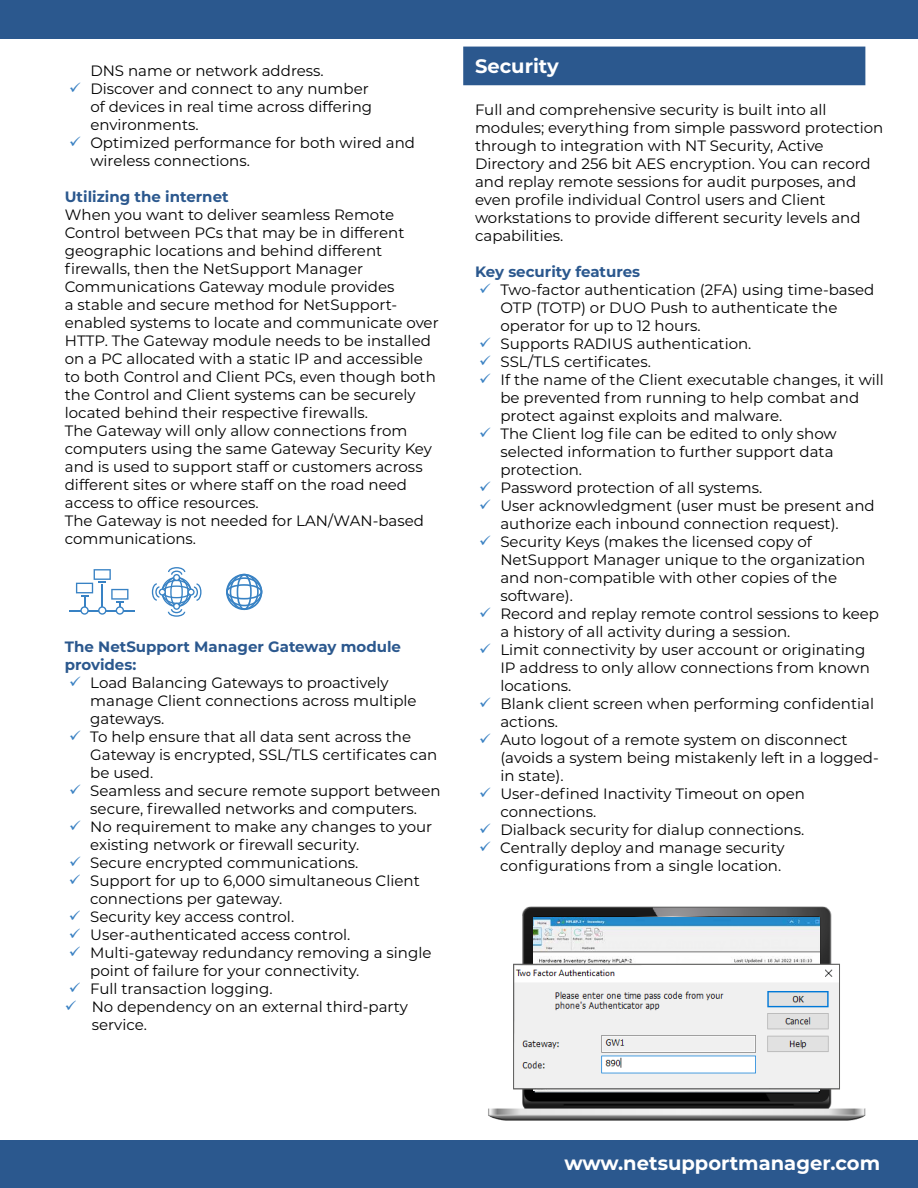
<style>
.page{position:relative;width:918px;height:1188px;background:#fff}
.page>*{position:absolute;margin:0;border:0;box-sizing:border-box;transform-origin:0 0}
.t1{font:700 19.5px "Montserrat";color:#fff}
.t2{font:15px/18px "Montserrat";color:#000}
.t3{font:700 15px/18px "Montserrat";color:#2b588e}
</style>
<div class="page">
<div style="left:0;top:1140px;width:918px;height:48px;background:#2b588e"></div>
<div style="left:0;top:0;width:918px;height:39px;background:#2b588e"></div>
<div style="left:463px;top:47px;width:402px;height:38px;background:#2b588e"></div>
<img style="left:488px;top:906px;width:378px;height:215px">
<img style="left:534px;top:918px;width:285px;height:173px">
<svg style="left:70px;top:569px;width:65px;height:46px"></svg>
<svg style="left:152px;top:567px;width:50px;height:50px"></svg>
<svg style="left:226px;top:574px;width:36px;height:36px"></svg>
<img style="left:515px;top:966px;width:323px;height:121px">
<div style="left:513px;top:964px;width:327px;height:125px;border:1px solid #616160"></div>
<p class="t2" style="left:90px;top:61px;width:326px">DNS name or network address.<br>Discover and connect to any number<br>of devices in real time across differing environments.<br>Optimized performance for both wired and wireless connections.</p>
<p class="t3" style="left:65px;top:186px;width:165px">Utilizing the internet</p>
<p class="t2" style="left:65px;top:205px;width:375px">When you want to deliver seamless Remote Control between PCs that may be in different geographic locations and behind different firewalls, then the NetSupport Manager Communications Gateway module provides<br>a stable and secure method for NetSupport&shy;enabled systems to locate and communicate over HTTP. The Gateway module needs to be installed on a PC allocated with a static IP and accessible to both Control and Client PCs, even though both the Control and Client systems can be securely located behind their respective firewalls.<br>The Gateway will only allow connections from computers using the same Gateway Security Key and is used to support staff or customers across different sites or where staff on the road need access to office resources.<br>The Gateway is not needed for LAN/WAN-based communications.</p>
<p class="t3" style="left:65px;top:636px;width:338px">The NetSupport Manager Gateway module provides:</p>
<p class="t2" style="left:90px;top:673px;width:352px">Load Balancing Gateways to proactively manage Client connections across multiple gateways.<br>To help ensure that all data sent across the Gateway is encrypted, SSL/TLS certificates can be used.<br>Seamless and secure remote support between secure, firewalled networks and computers.<br>No requirement to make any changes to your existing network or firewall security.<br>Secure encrypted communications.<br>Support for up to 6,000 simultaneous Client connections per gateway.<br>Security key access control.<br>User-authenticated access control.<br>Multi-gateway redundancy removing a single point of failure for your connectivity.<br>Full transaction logging.<br>No dependency on an external third-party service.</p>
<h1 class="t1" style="left:475px;top:53px;width:85px">Security</h1>
<p class="t2" style="left:475px;top:100px;width:410px">Full and comprehensive security is built into all modules; everything from simple password protection through to integration with NT Security, Active Directory and 256 bit AES encryption. You can record and replay remote sessions for audit purposes, and even profile individual Control users and Client workstations to provide different security levels and capabilities.</p>
<p class="t3" style="left:475px;top:262px;width:167px">Key security features</p>
<p class="t2" style="left:500px;top:280px;width:385px">Two-factor authentication (2FA) using time-based OTP (TOTP) or DUO Push to authenticate the operator for up to 12 hours.<br>Supports RADIUS authentication.<br>SSL/TLS certificates.<br>If the name of the Client executable changes, it will be prevented from running to help combat and protect against exploits and malware.<br>The Client log file can be edited to only show selected information to further support data protection.<br>Password protection of all systems.<br>User acknowledgment (user must be present and authorize each inbound connection request).<br>Security Keys (makes the licensed copy of NetSupport Manager unique to the organization and non-compatible with other copies of the software).<br>Record and replay remote control sessions to keep a history of all activity during a session.<br>Limit connectivity by user account or originating IP address to only allow connections from known locations.<br>Blank client screen when performing confidential actions.<br>Auto logout of a remote system on disconnect (avoids a system being mistakenly left in a logged&shy;in state).<br>User-defined Inactivity Timeout on open connections.<br>Dialback security for dialup connections.<br>Centrally deploy and manage security configurations from a single location.</p>
<h1 class="t1" style="left:565px;top:1149px;width:317px">www.netsupportmanager.com</h1>
</div>
